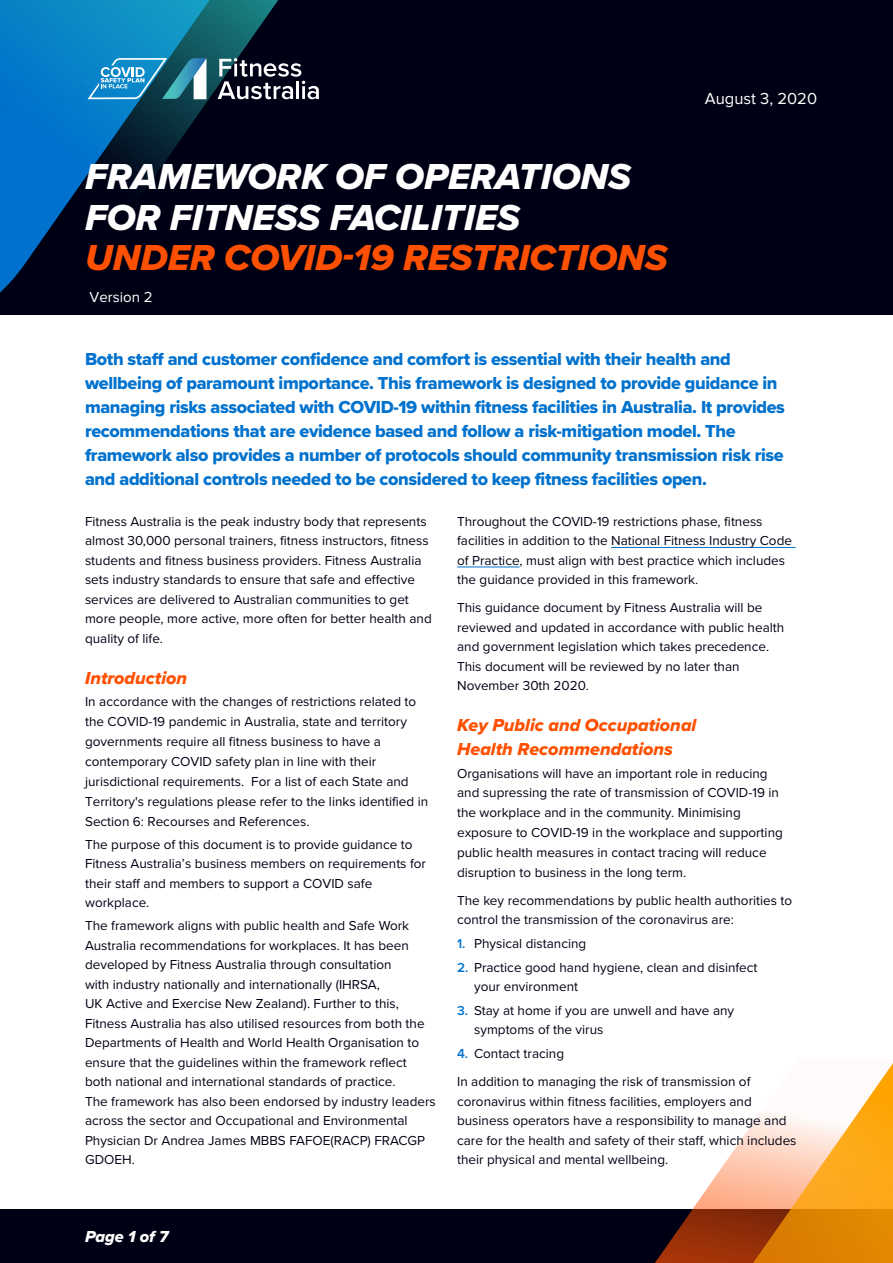
<style>
.page{position:relative;width:893px;height:1263px;background:#fff}
.page>*{position:absolute;margin:0;border:0;box-sizing:border-box;transform-origin:0 0}
.t1{font:37.5px/40.5px "Proxima Nova Extrabld It";color:#fff}
.t2{font:37.5px "Proxima Nova Extrabld It";color:#fe5000}
.t3{font:18px/24px "Proxima Nova Extrabld";letter-spacing:-.02em;color:#0072ce}
.t4{font:18px/24px "Proxima Nova Extrabld It";color:#fe5000}
.t5{font:16.5px "Proxima Nova";color:#fff}
.t6{font:16.5px "Proxima Nova Extrabld It";color:#fff}
.t7{font:15px "Proxima Nova";color:#fff}
.t8{font:13.5px/19.5px "Proxima Nova";color:#000014}
.s1{font-weight:600;color:#0072ce}
</style>
<div class="page">
<div style="left:0;top:0;width:893px;height:315px;background:#000014"></div>
<div style="left:0;top:1210px;width:893px;height:53px;background:#000014"></div>
<svg style="left:0;top:0;width:288px;height:293px"></svg>
<svg style="left:587px;top:1063px;width:306px;height:200px"></svg>
<svg style="left:218px;top:58px;width:101px;height:41px"></svg>
<svg style="left:88px;top:58px;width:118px;height:41px;background:#4594b6"></svg>
<hr style="left:611px;top:547px;width:184px;height:1px;background:#0072ce">
<hr style="left:457px;top:567px;width:62px;height:1px;background:#0072ce">
<h1 class="t1" style="left:85px;top:156px;width:547px">FRAMEWORK OF OPERATIONS<br>FOR FITNESS FACILITIES</h1>
<h1 class="t2" style="left:85px;top:230px;width:584px">UNDER COVID-19 RESTRICTIONS</h1>
<p class="t7" style="left:90px;top:290px;width:65px">Version 2</p>
<p class="t5" style="left:705px;top:91px;width:114px">August 3, 2020</p>
<p class="t3" style="left:85px;top:347px;width:701px">Both staff and customer confidence and comfort is essential with their health and wellbeing of paramount importance. This framework is designed to provide guidance in managing risks associated with COVID-19 within fitness facilities in Australia. It provides recommendations that are evidence based and follow a risk-mitigation model. The framework also provides a number of protocols should community transmission risk rise and additional controls needed to be considered to keep fitness facilities open.</p>
<p class="t8" style="left:85px;top:511px;width:348px">Fitness Australia is the peak industry body that represents almost 30,000 personal trainers, fitness instructors, fitness students and fitness business providers. Fitness Australia sets industry standards to ensure that safe and effective services are delivered to Australian communities to get more people, more active, more often for better health and quality of life.</p>
<h2 class="t4" style="left:85px;top:666px;width:104px">Introduction</h2>
<p class="t8" style="left:85px;top:691px;width:345px;line-height:20px">In accordance with the changes of restrictions related to the COVID-19 pandemic in Australia, state and territory governments require all fitness business to have a contemporary COVID safety plan in line with their jurisdictional requirements. For a list of each State and Territory's regulations please refer to the links identified in Section 6: Recourses and References.</p>
<p class="t8" style="left:85px;top:834px;width:342px">The purpose of this document is to provide guidance to Fitness Australia’s business members on requirements for their staff and members to support a COVID safe workplace.</p>
<p class="t8" style="left:85px;top:915px;width:352px">The framework aligns with public health and Safe Work Australia recommendations for workplaces. It has been developed by Fitness Australia through consultation<br>with industry nationally and internationally (IHRSA,<br>UK Active and Exercise New Zealand). Further to this, Fitness Australia has also utilised resources from both the Departments of Health and World Health Organisation to ensure that the guidelines within the framework reflect both national and international standards of practice.<br>The framework has also been endorsed by industry leaders across the sector and Occupational and Environmental Physician Dr Andrea James MBBS FAFOE(RACP) FRACGP GDOEH.</p>
<p class="t8" style="left:457px;top:511px;width:336px">Throughout the COVID-19 restrictions phase, fitness facilities in addition to the National Fitness Industry Code of Practice, must align with best practice which includes the guidance provided in this framework.</p>
<p class="t8" style="left:457px;top:597px;width:329px">This guidance document by Fitness Australia will be reviewed and updated in accordance with public health and government legislation which takes precedence.<br>This document will be reviewed by no later than November 30th 2020.</p>
<h2 class="t4" style="left:457px;top:713px;width:241px">Key Public and Occupational<br>Health Recommendations</h2>
<p class="t8" style="left:457px;top:764px;width:327px">Organisations will have an important role in reducing and supressing the rate of transmission of COVID-19 in the workplace and in the community. Minimising exposure to COVID-19 in the workplace and supporting public health measures in contact tracing will reduce disruption to business in the long term.</p>
<p class="t8" style="left:457px;top:890px;width:337px">The key recommendations by public health authorities to control the transmission of the coronavirus are:</p>
<p class="t8" style="left:457px;top:933px;width:131px"><span class="s1">1.</span> Physical distancing</p>
<p class="t8" style="left:474px;top:957px;width:285px;text-indent:-17px"><span class="s1">2.</span> Practice good hand hygiene, clean and disinfect your environment</p>
<p class="t8" style="left:474px;top:1000px;width:262px;text-indent:-17px"><span class="s1">3.</span> Stay at home if you are unwell and have any symptoms of the virus</p>
<p class="t8" style="left:457px;top:1039px;width:295px;line-height:28px"><span class="s1">4.</span> Contact tracing<br>In addition to managing the risk of transmission of</p>
<p class="t8" style="left:457px;top:1091px;width:341px">coronavirus within fitness facilities, employers and business operators have a responsibility to manage and care for the health and safety of their staff, which includes their physical and mental wellbeing.</p>
<p class="t6" style="left:85px;top:1224px;width:85px">Page 1 of 7</p>
</div>
